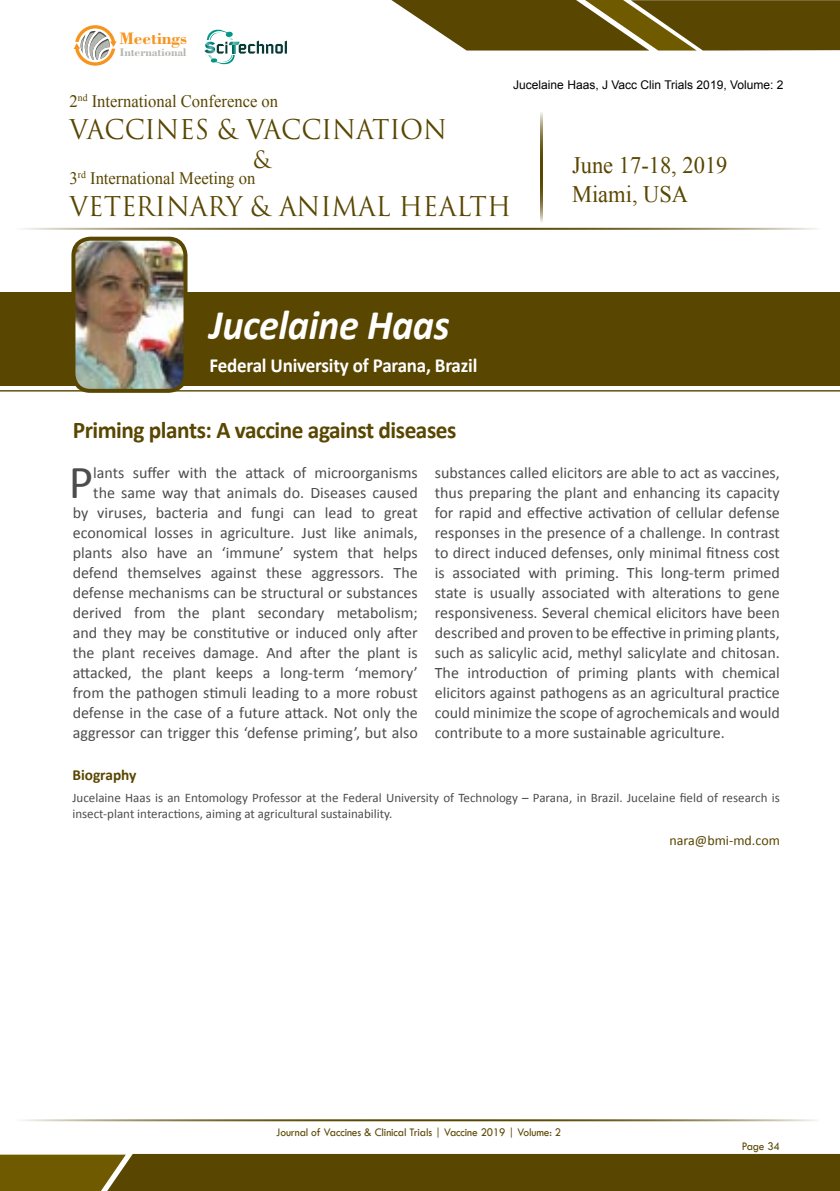
<style>
.page{position:relative;width:840px;height:1191px;background:#fff}
.page>*{position:absolute;margin:0;border:0;box-sizing:border-box;transform-origin:0 0}
.t1{font:47.6px "Calibri";color:#4d4d4f}
.t2{font:italic 700 42.4px "Calibri";letter-spacing:-.01em;color:#fff;scale:.95 1}
.t3{font:26.6px "Trajan Pro 3";color:#594600;scale:.95 1}
.t4{font:700 24px "Calibri";letter-spacing:-.02em;color:#594600}
.t5{font:23.6px/28.4px "Times New Roman";color:#594600;scale:.95 1}
.t6{font:23.2px "Trajan Pro 3";color:#594600;scale:.95 1}
.t7{font:700 20px "Calibri";letter-spacing:-.01em;color:#fff;scale:.95 1}
.t8{font:700 17.6px "Bodoni BT";color:#f7941e}
.t9{font:17.4px "Times New Roman";color:#594600;scale:.95 1}
.t10{font:16px/20px "Calibri";color:#4d4d4f;text-align:right}
.t11{font:700 15.4px "Calibri";color:#594600}
.t12{font:14px "Calibri";color:#594600}
.t13{font:13px/16px "Calibri";color:#4d4d4f}
.t14{font:12px "Tw Cen";letter-spacing:-.01em;color:#594600;scale:.95 1}
.t15{font:12px "Arial";color:#000}
.t16{font:700 11.6px "Bodoni BT";color:#b3b6af}
</style>
<div class="page">
<hr style="left:12px;top:228px;width:807px;height:2px;background:#594600">
<hr style="left:12px;top:1119px;width:807px;height:2px;background:#594600">
<svg style="left:391px;top:0;width:448px;height:51px"></svg>
<svg style="left:0;top:1154px;width:839px;height:37px"></svg>
<hr style="left:540px;top:111px;width:2px;height:112px;background:#594600">
<svg style="left:74px;top:25px;width:42px;height:41px"></svg>
<svg style="left:204px;top:30px;width:83px;height:34px"></svg>
<div style="left:0;top:292px;width:839px;height:94px;background:#594600"></div>
<hr style="left:0;top:390px;width:839px;height:1px;background:#594600">
<img style="left:73px;top:239px;width:112px;height:152px">
<div style="left:71px;top:237px;width:116px;height:156px;border:4px solid #594600;border-radius:17px"></div>
<p class="t8" style="left:119px;top:27px;width:69px">Meetings</p>
<p class="t16" style="left:120px;top:45px;width:68px">International</p>
<p class="t9" style="left:70px;top:89px;width:221px">2<sup>nd</sup> International Conference on</p>
<p class="t15" style="left:513px;top:77px;width:271px">Jucelaine Haas, J Vacc Clin Trials 2019, Volume: 2</p>
<h3 class="t3" style="left:70px;top:111px;width:398px">VACCINES &amp; VACCINATION</h3>
<h3 class="t6" style="left:253px;top:143px;width:21px">&amp;</h3>
<h3 class="t3" style="left:70px;top:189px;width:466px">VETERINARY &amp; ANIMAL HEALTH</h3>
<p class="t9" style="left:70px;top:167px;width:197px">3<sup>rd</sup> International Meeting on</p>
<h2 class="t2" style="left:209px;top:298px;width:254px">Jucelaine Haas</h2>
<p class="t7" style="left:209px;top:352px;width:283px">Federal University of Parana, Brazil</p>
<h3 class="t4" style="left:73px;top:414px;width:385px">Priming plants: A vaccine against diseases</h3>
<h3 class="t5" style="left:571px;top:151px;width:165px">June 17-18, 2019<br>Miami, USA</h3>
<p class="t10" style="left:73px;top:463px;width:346px">lants suffer with the attack of microorganisms the same way that animals do. Diseases caused<br>by viruses, bacteria and fungi can lead to great economical losses in agriculture. Just like animals, plants also have an ‘immune’ system that helps defend themselves against these aggressors. The defense mechanisms can be structural or substances derived from the plant secondary metabolism; and they may be constitutive or induced only after the plant receives damage. And after the plant is attacked, the plant keeps a long-term ‘memory’ from the pathogen stimuli leading to a more robust defense in the case of a future attack. Not only the aggressor can trigger this ‘defense priming’, but also</p>
<p class="t10" style="left:434px;top:463px;width:346px;text-align:justify">substances called elicitors are able to act as vaccines, thus preparing the plant and enhancing its capacity for rapid and effective activation of cellular defense responses in the presence of a challenge. In contrast to direct induced defenses, only minimal fitness cost is associated with priming. This long-term primed state is usually associated with alterations to gene responsiveness. Several chemical elicitors have been described and proven to be effective in priming plants, such as salicylic acid, methyl salicylate and chitosan.<br>The introduction of priming plants with chemical elicitors against pathogens as an agricultural practice could minimize the scope of agrochemicals and would contribute to a more sustainable agriculture.</p>
<h1 class="t1" style="left:69px;top:452px;width:26px">P</h1>
<p class="t11" style="left:72px;top:764px;width:66px">Biography</p>
<p class="t13" style="left:72px;top:790px;width:708px">Jucelaine Haas is an Entomology Professor at the Federal University of Technology – Parana, in Brazil. Jucelaine field of research is insect-plant interactions, aiming at agricultural sustainability.</p>
<p class="t12" style="left:669px;top:831px;width:112px">nara@bmi-md.com</p>
<p class="t14" style="left:276px;top:1124px;width:301px">Journal of Vaccines &amp; Clinical Trials | Vaccine 2019 | Volume: 2</p>
<p class="t14" style="left:741px;top:1139px;width:42px">Page 34</p>
</div>
